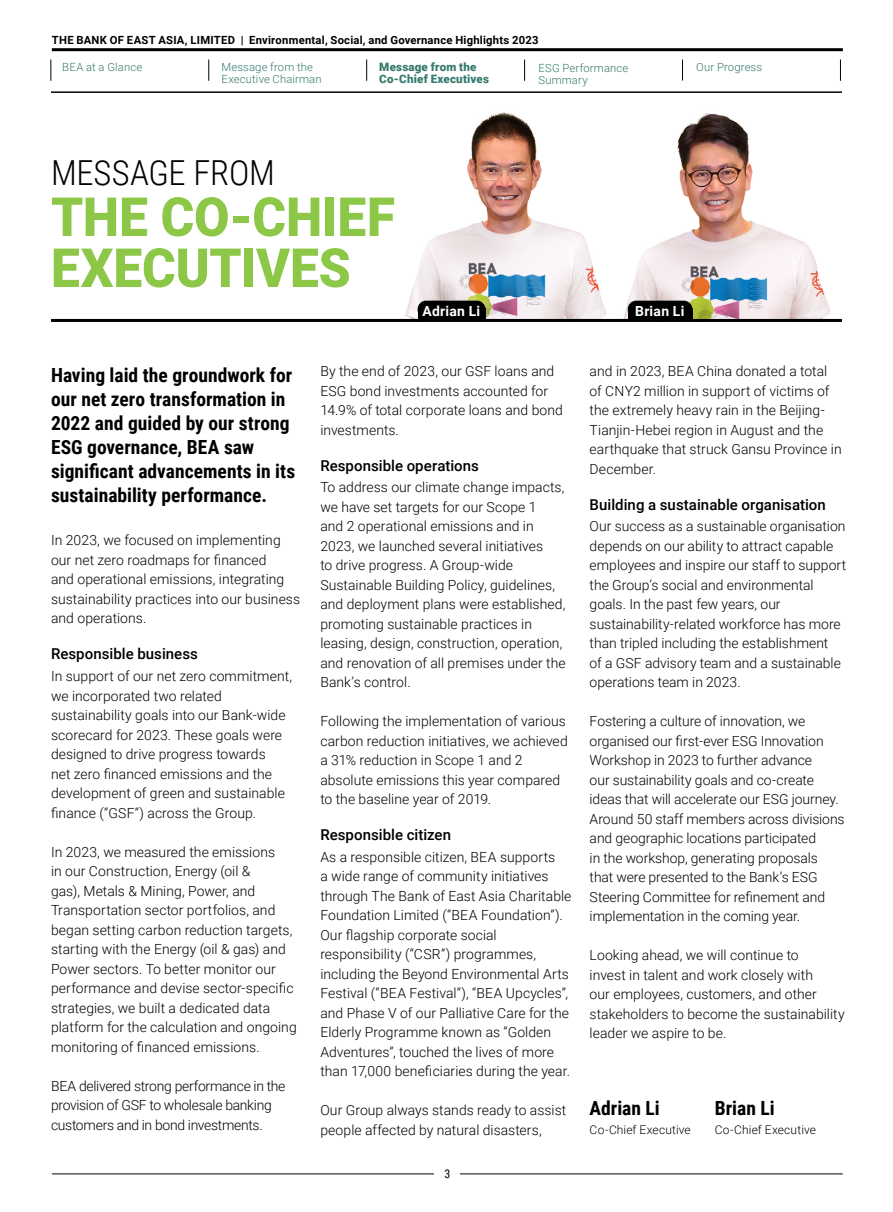
<style>
.page{position:relative;width:893px;height:1212px;background:#fff}
.page>*{position:absolute;margin:0;border:0;box-sizing:border-box;transform-origin:0 0}
.t1{font:900 54px/51px "Roboto";color:#8cc747;scale:.95 1}
.t2{font:300 34.5px "Roboto Condensed";letter-spacing:-.005em;color:#000}
.t3{font:700 19.5px/24px "Roboto Condensed";color:#000}
.t4{font:500 15px "Roboto";letter-spacing:.005em;color:#000}
.t5{font:300 13.95px/19.5px "Roboto";color:#000}
.t6{font:300 13.95px/19.5px "Roboto";letter-spacing:-.02em;color:#000}
.t7{font:700 13.95px "Roboto";letter-spacing:.02em;color:#fff}
.t8{font:300 12px "Roboto";letter-spacing:.01em;color:#000}
.t9{font:12px "Roboto Condensed";color:#000}
.t10{font:900 11.55px/12px "Roboto";letter-spacing:.015em;color:#34796b}
.t11{font:300 11.25px/12px "Roboto";letter-spacing:.015em;color:#34796b}
.t12{font:700 11.25px "Roboto";letter-spacing:.02em;color:#000}
</style>
<div class="page">
<hr style="left:52px;top:1173px;width:791px;height:1px;background:#000">
<div style="left:435px;top:1169px;width:25px;height:13px;background:#fff"></div>
<hr style="left:52px;top:48px;width:791px;height:3px;background:#000">
<img style="left:397px;top:112px;width:433px;height:207px">
<hr style="left:51px;top:319px;width:791px;height:3px;background:#000">
<div style="left:418px;top:301px;width:67px;height:17px;background:#000;border-radius:9px"></div>
<div style="left:418px;top:309px;width:67px;height:11px;background:#000"></div>
<div style="left:628px;top:301px;width:64px;height:17px;background:#000;border-radius:9px"></div>
<div style="left:628px;top:309px;width:64px;height:11px;background:#000"></div>
<hr style="left:51px;top:91px;width:791px;height:2px;background:#000">
<svg style="left:682px;top:60px;width:1px;height:21px"></svg>
<svg style="left:524px;top:60px;width:1px;height:21px"></svg>
<svg style="left:840px;top:60px;width:1px;height:21px"></svg>
<svg style="left:51px;top:60px;width:1px;height:21px"></svg>
<svg style="left:366px;top:60px;width:1px;height:21px"></svg>
<svg style="left:208px;top:60px;width:1px;height:21px"></svg>
<p class="t12" style="left:52px;top:32px;width:488px">THE BANK OF EAST ASIA, LIMITED | Environmental, Social, and Governance Highlights 2023</p>
<p class="t11" style="left:62px;top:61px;width:81px">BEA at a Glance</p>
<p class="t11" style="left:222px;top:61px;width:102px">Message from the<br>Executive Chairman</p>
<p class="t10" style="left:379px;top:61px;width:111px">Message from the<br>Co-Chief Executives</p>
<p class="t11" style="left:538px;top:61px;width:91px">ESG Performance</p>
<p class="t11" style="left:696px;top:61px;width:67px">Our Progress</p>
<p class="t11" style="left:538px;top:73px;width:51px">Summary</p>
<h2 class="t2" style="left:51px;top:149px;width:225px">MESSAGE FROM</h2>
<h1 class="t1" style="left:51px;top:189px;width:364px">THE CO-CHIEF<br>EXECUTIVES</h1>
<p class="t7" style="left:422px;top:301px;width:59px">Adrian Li</p>
<p class="t7" style="left:635px;top:301px;width:51px">Brian Li</p>
<h3 class="t3" style="left:51px;top:362px;width:246px">Having laid the groundwork for our net zero transformation in<br>2022 and guided by our strong<br>ESG governance, BEA saw significant advancements in its sustainability performance.</h3>
<p class="t5" style="left:51px;top:530px;width:251px">In 2023, we focused on implementing our net zero roadmaps for financed<br>and operational emissions, integrating sustainability practices into our business and operations.</p>
<p class="t4" style="left:51px;top:644px;width:148px">Responsible business</p>
<p class="t5" style="left:51px;top:666px;width:242px">In support of our net zero commitment, we incorporated two related sustainability goals into our Bank-wide scorecard for 2023. These goals were designed to drive progress towards<br>net zero financed emissions and the development of green and sustainable finance (“GSF”) across the Group.</p>
<p class="t5" style="left:51px;top:841px;width:247px">In 2023, we measured the emissions<br>in our Construction, Energy (oil &amp;<br>gas), Metals &amp; Mining, Power, and Transportation sector portfolios, and began setting carbon reduction targets, starting with the Energy (oil &amp; gas) and Power sectors. To better monitor our performance and devise sector-specific strategies, we built a dedicated data platform for the calculation and ongoing monitoring of financed emissions.</p>
<p class="t6" style="left:51px;top:1075px;width:236px">BEA delivered strong performance in the provision of GSF to wholesale banking customers and in bond investments.</p>
<p class="t5" style="left:320px;top:361px;width:244px">By the end of 2023, our GSF loans and<br>ESG bond investments accounted for<br>14.9% of total corporate loans and bond investments.</p>
<p class="t4" style="left:320px;top:455px;width:160px">Responsible operations</p>
<p class="t5" style="left:320px;top:477px;width:247px">To address our climate change impacts, we have set targets for our Scope 1<br>and 2 operational emissions and in 2023, we launched several initiatives<br>to drive progress. A Group-wide Sustainable Building Policy, guidelines, and deployment plans were established, promoting sustainable practices in leasing, design, construction, operation, and renovation of all premises under the Bank’s control.</p>
<p class="t5" style="left:320px;top:711px;width:249px">Following the implementation of various carbon reduction initiatives, we achieved a 31% reduction in Scope 1 and 2 absolute emissions this year compared to the baseline year of 2019.</p>
<p class="t4" style="left:320px;top:824px;width:132px">Responsible citizen</p>
<p class="t5" style="left:320px;top:847px;width:253px">As a responsible citizen, BEA supports<br>a wide range of community initiatives through The Bank of East Asia Charitable Foundation Limited (“BEA Foundation”).<br>Our flagship corporate social responsibility (“CSR”) programmes, including the Beyond Environmental Arts Festival (“BEA Festival”), “BEA Upcycles”, and Phase V of our Palliative Care for the Elderly Programme known as “Golden Adventures”, touched the lives of more than 17,000 beneficiaries during the year.</p>
<p class="t5" style="left:320px;top:1100px;width:247px">Our Group always stands ready to assist people affected by natural disasters,</p>
<p class="t9" style="left:444px;top:1165px;width:7px">3</p>
<p class="t5" style="left:590px;top:361px;width:254px">and in 2023, BEA China donated a total of CNY2 million in support of victims of the extremely heavy rain in the Beijing-Tianjin-Hebei region in August and the earthquake that struck Gansu Province in December.</p>
<p class="t4" style="left:590px;top:494px;width:238px">Building a sustainable organisation</p>
<p class="t5" style="left:590px;top:516px;width:258px">Our success as a sustainable organisation depends on our ability to attract capable employees and inspire our staff to support the Group’s social and environmental goals. In the past few years, our sustainability-related workforce has more than tripled including the establishment<br>of a GSF advisory team and a sustainable operations team in 2023.</p>
<p class="t5" style="left:590px;top:711px;width:257px">Fostering a culture of innovation, we organised our first-ever ESG Innovation Workshop in 2023 to further advance<br>our sustainability goals and co-create ideas that will accelerate our ESG journey.<br>Around 50 staff members across divisions and geographic locations participated<br>in the workshop, generating proposals that were presented to the Bank’s ESG Steering Committee for refinement and implementation in the coming year.</p>
<p class="t5" style="left:590px;top:945px;width:257px">Looking ahead, we will continue to<br>invest in talent and work closely with<br>our employees, customers, and other stakeholders to become the sustainability leader we aspire to be.</p>
<h3 class="t3" style="left:590px;top:1095px;width:72px">Adrian Li</h3>
<p class="t8" style="left:590px;top:1122px;width:103px">Co-Chief Executive</p>
<h3 class="t3" style="left:715px;top:1095px;width:61px">Brian Li</h3>
<p class="t8" style="left:715px;top:1122px;width:103px">Co-Chief Executive</p>
</div>
